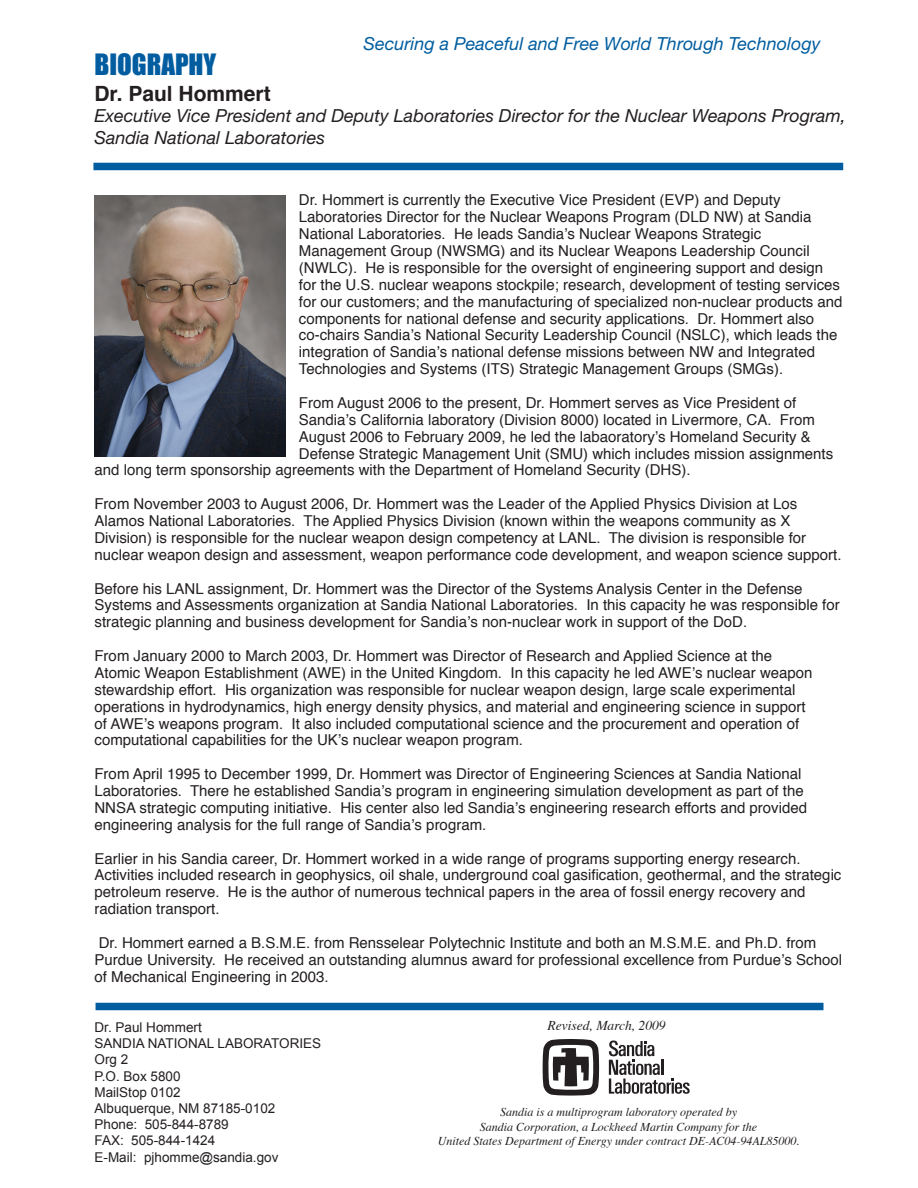
<style>
.page{position:relative;width:918px;height:1188px;background:#fff}
.page>*{position:absolute;margin:0;border:0;box-sizing:border-box;transform-origin:0 0}
.t1{font:27px "Impact";color:#015da0}
.t2{font:700 21px "Helvetica";color:#231f20}
.t3{font:italic 18px/21.6px "Helvetica Neue";color:#231f20}
.t4{font:italic 18px "Helvetica Neue";color:#015da0}
.t5{font:15px/16.8px "Helvetica";color:#231f20}
.t6{font:13.5px "Arial";color:#231f20}
.t7{font:italic 13.5px "Times";color:#231f20}
.t8{font:italic 12px "Times";color:#231f20}
</style>
<div class="page">
<img style="left:94px;top:195px;width:191px;height:262px">
<div style="left:96px;top:1003px;width:728px;height:7px;background:#015da0"></div>
<svg style="left:542px;top:1039px;width:57px;height:57px"></svg>
<svg style="left:609px;top:1041px;width:81px;height:53px"></svg>
<div style="left:93px;top:163px;width:750px;height:7px;background:#015da0"></div>
<p class="t4" style="left:364px;top:33px;width:458px">Securing a Peaceful and Free World Through Technology</p>
<p class="t1" style="left:94px;top:48px;width:123px">BIOGRAPHY</p>
<p class="t2" style="left:94px;top:74px;width:178px">Dr. Paul Hommert</p>
<p class="t3" style="left:94px;top:105px;width:753px">Executive Vice President and Deputy Laboratories Director for the Nuclear Weapons Program,<br>Sandia National Laboratories</p>
<p class="t5" style="left:299px;top:191px;width:545px">Dr. Hommert is currently the Executive Vice President (EVP) and Deputy Laboratories Director for the Nuclear Weapons Program (DLD NW) at Sandia National Laboratories. He leads Sandia’s Nuclear Weapons Strategic Management Group (NWSMG) and its Nuclear Weapons Leadership Council (NWLC). He is responsible for the oversight of engineering support and design for the U.S. nuclear weapons stockpile; research, development of testing services for our customers; and the manufacturing of specialized non-nuclear products and components for national defense and security applications. Dr. Hommert also co-chairs Sandia’s National Security Leadership Council (NSLC), which leads the integration of Sandia’s national defense missions between NW and Integrated Technologies and Systems (ITS) Strategic Management Groups (SMGs).</p>
<p class="t5" style="left:299px;top:394px;width:499px">From August 2006 to the present, Dr. Hommert serves as Vice President of</p>
<p class="t5" style="left:299px;top:411px;width:517px">Sandia’s California laboratory (Division 8000) located in Livermore, CA. From</p>
<p class="t5" style="left:299px;top:428px;width:513px">August 2006 to February 2009, he led the labaoratory’s Homeland Security &amp;</p>
<p class="t5" style="left:299px;top:444px;width:536px">Defense Strategic Management Unit (SMU) which includes mission assignments</p>
<p class="t5" style="left:94px;top:461px;width:598px">and long term sponsorship agreements with the Department of Homeland Security (DHS).</p>
<p class="t5" style="left:94px;top:495px;width:749px">From November 2003 to August 2006, Dr. Hommert was the Leader of the Applied Physics Division at Los Alamos National Laboratories. The Applied Physics Division (known within the weapons community as X Division) is responsible for the nuclear weapon design competency at LANL. The division is responsible for nuclear weapon design and assessment, weapon performance code development, and weapon science support.</p>
<p class="t5" style="left:94px;top:579px;width:747px">Before his LANL assignment, Dr. Hommert was the Director of the Systems Analysis Center in the Defense<br>Systems and Assessments organization at Sandia National Laboratories. In this capacity he was responsible for strategic planning and business development for Sandia’s non-nuclear work in support of the DoD.</p>
<p class="t5" style="left:94px;top:647px;width:720px">From January 2000 to March 2003, Dr. Hommert was Director of Research and Applied Science at the Atomic Weapon Establishment (AWE) in the United Kingdom. In this capacity he led AWE’s nuclear weapon stewardship effort. His organization was responsible for nuclear weapon design, large scale experimental operations in hydrodynamics, high energy density physics, and material and engineering science in support of AWE’s weapons program. It also included computational science and the procurement and operation of computational capabilities for the UK’s nuclear weapon program.</p>
<p class="t5" style="left:94px;top:765px;width:714px">From April 1995 to December 1999, Dr. Hommert was Director of Engineering Sciences at Sandia National Laboratories. There he established Sandia’s program in engineering simulation development as part of the NNSA strategic computing initiative. His center also led Sandia’s engineering research efforts and provided engineering analysis for the full range of Sandia’s program.</p>
<p class="t5" style="left:94px;top:849px;width:748px">Earlier in his Sandia career, Dr. Hommert worked in a wide range of programs supporting energy research.<br>Activities included research in geophysics, oil shale, underground coal gasification, geothermal, and the strategic petroleum reserve. He is the author of numerous technical papers in the area of fossil energy recovery and radiation transport.</p>
<p class="t5" style="left:94px;top:934px;width:749px">Dr. Hommert earned a B.S.M.E. from Rensselear Polytechnic Institute and both an M.S.M.E. and Ph.D. from<br>Purdue University. He received an outstanding alumnus award for professional excellence from Purdue’s School of Mechanical Engineering in 2003.</p>
<p class="t6" style="left:94px;top:1020px;width:109px">Dr. Paul Hommert</p>
<p class="t6" style="left:94px;top:1036px;width:228px">SANDIA NATIONAL LABORATORIES</p>
<p class="t6" style="left:94px;top:1052px;width:35px">Org 2</p>
<p class="t6" style="left:94px;top:1068px;width:88px">P.O. Box 5800</p>
<p class="t6" style="left:94px;top:1084px;width:88px">MailStop 0102</p>
<p class="t6" style="left:94px;top:1101px;width:182px">Albuquerque, NM 87185-0102</p>
<p class="t6" style="left:94px;top:1117px;width:136px">Phone: 505-844-8789</p>
<p class="t6" style="left:94px;top:1133px;width:122px">FAX: 505-844-1424</p>
<p class="t6" style="left:94px;top:1149px;width:186px">E-Mail: pjhomme@sandia.gov</p>
<p class="t7" style="left:548px;top:1013px;width:119px">Revised, March, 2009</p>
<p class="t8" style="left:500px;top:1101px;width:238px">Sandia is a multiprogram laboratory operated by</p>
<p class="t8" style="left:480px;top:1116px;width:279px">Sandia Corporation, a Lockheed Martin Company for the</p>
<p class="t8" style="left:438px;top:1130px;width:363px">United States Department of Energy under contract DE-AC04-94AL85000.</p>
</div>
